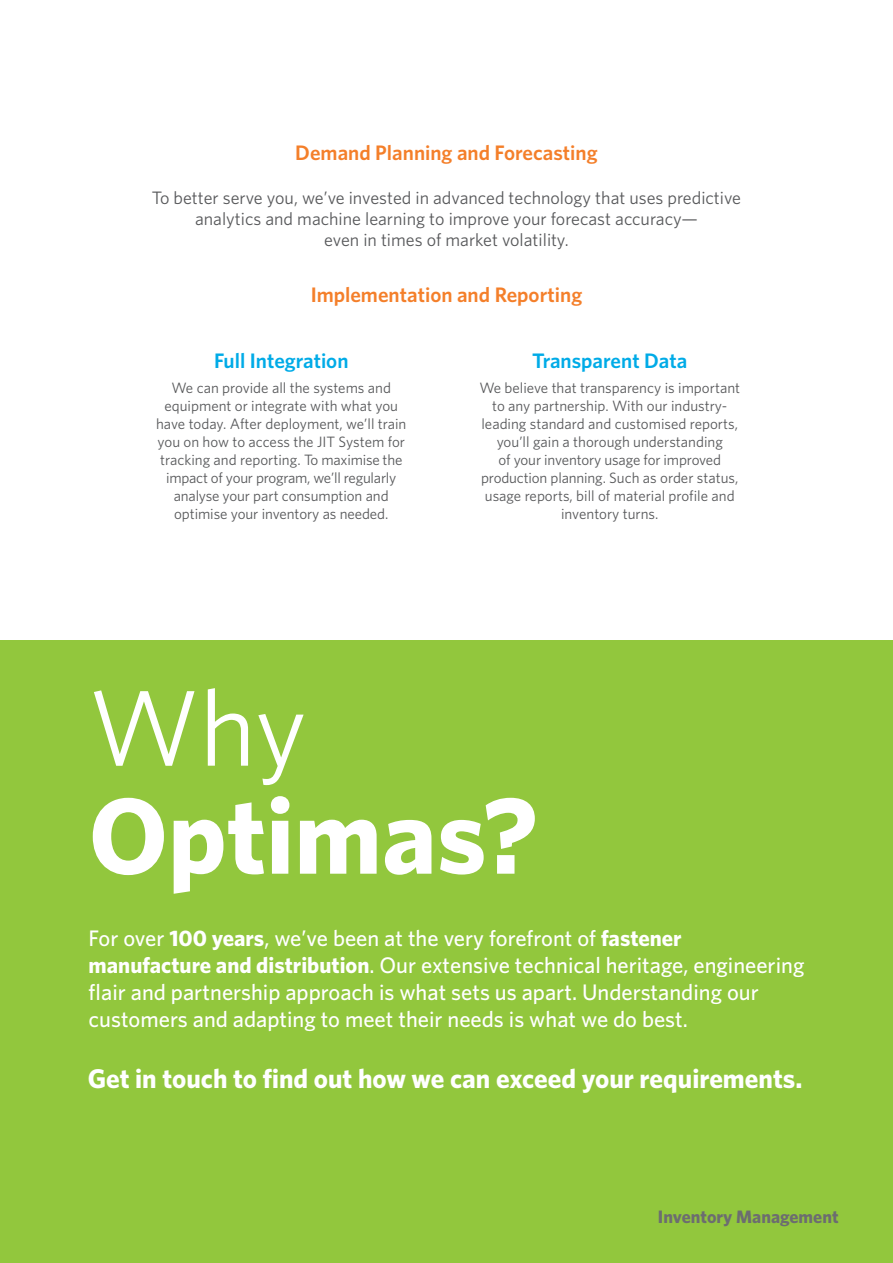
<style>
.page{position:relative;width:893px;height:1263px;background:#fff}
.page>*{position:absolute;margin:0;border:0;box-sizing:border-box;transform-origin:0 0}
.t1{font:700 108px "Whitney";color:#fff}
.t2{font:108px "Whitney";color:#fff}
.t3{font:700 27px "Whitney";color:#fff}
.t4{font:500 22.5px/27px "Whitney";color:#fff}
.Subhead_35{font:600 21px "Whitney";color:#f47f2a}
.Subhead_30{font:600 21px "Whitney";color:#00abe7}
.Body_22{font:18px/21px "Whitney";color:#57585a;text-align:center}
.t5{font:700 18px "Whitney";color:#6c6d70}
.Body_22-2{font:15px/18px "Whitney";color:#57585a;text-align:center}
.s1{font-weight:700}
</style>
<div class="page">
<div style="left:0;top:641px;width:893px;height:622px;background:#92c73d"></div>
<p class="Subhead_35" style="left:295px;top:138px;width:304px">Demand Planning and Forecasting</p>
<p class="Body_22" style="left:152px;top:186px;width:591px">To better serve you, we’ve invested in advanced technology that uses predictive analytics and machine learning to improve your forecast accuracy—<br>even in times of market volatility.</p>
<p class="Subhead_35" style="left:311px;top:281px;width:273px">Implementation and Reporting</p>
<p class="Subhead_30" style="left:214px;top:346px;width:136px">Full Integration</p>
<p class="Body_22-2" style="left:156px;top:378px;width:252px">We can provide all the systems and equipment or integrate with what you have today. After deployment, we’ll train you on how to access the JIT System for tracking and reporting. To maximise the impact of your program, we’ll regularly analyse your part consumption and optimise your inventory as needed.</p>
<p class="Subhead_30" style="left:532px;top:346px;width:157px">Transparent Data</p>
<p class="Body_22-2" style="left:479px;top:378px;width:262px">We believe that transparency is important to any partnership. With our industry&shy;leading standard and customised reports, you’ll gain a thorough understanding<br>of your inventory usage for improved production planning. Such as order status, usage reports, bill of material profile and inventory turns.</p>
<p class="t2" style="left:89px;top:664px;width:220px">Why</p>
<p class="t1" style="left:89px;top:764px;width:450px">Optimas?</p>
<p class="t4" style="left:89px;top:924px;width:717px">For over <span class="s1">100 years</span>, we’ve been at the very forefront of <span class="s1">fastener manufacture and distribution</span>. Our extensive technical heritage, engineering flair and partnership approach is what sets us apart. Understanding our customers and adapting to meet their needs is what we do best.</p>
<p class="t3" style="left:88px;top:1061px;width:716px">Get in touch to find out how we can exceed your requirements.</p>
<p class="t5" style="left:658px;top:1205px;width:182px">Inventory Management</p>
</div>
